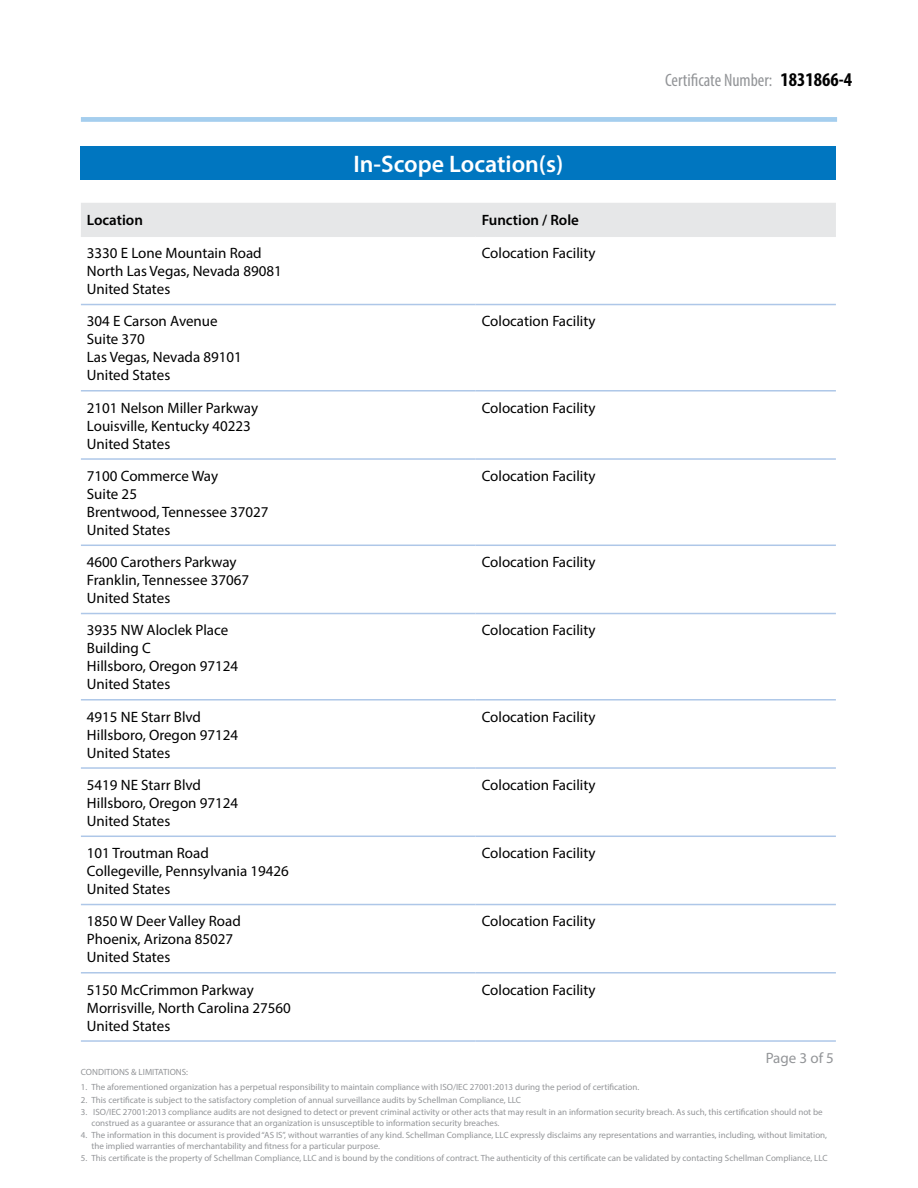
<style>
.page{position:relative;width:918px;height:1188px;background:#fff}
.page>*{position:absolute;margin:0;border:0;box-sizing:border-box;transform-origin:0 0}
.t1{font:600 24px "Myriad Pro";color:#fff}
.t2{font:condensed 18px "Myriad Pro";color:#939598}
.t3{font:15px/18px "Myriad Pro";color:#000}
.t4{font:600 15px "Myriad Pro";color:#000}
.t5{font:15px "Myriad Pro";color:#939598}
.t6{font:9px/10.8px "Myriad Pro";color:#939598}
.s1{font-weight:700;font-size:19.5px;color:#000}
</style>
<div class="page">
<div style="left:81px;top:117px;width:756px;height:5px;background:#a5ceee"></div>
<div style="left:81px;top:146px;width:755px;height:34px;background:#0076c0"></div>
<div style="left:81px;top:203px;width:755px;height:33px;background:#e6e7e8"></div>
<hr style="left:81px;top:236px;width:395px;height:1px;background:#e6e7e8">
<hr style="left:476px;top:236px;width:360px;height:1px;background:#e6e7e8">
<hr style="left:81px;top:304px;width:395px;height:1px;background:#aec7e8">
<hr style="left:476px;top:304px;width:360px;height:1px;background:#aec7e8">
<hr style="left:81px;top:390px;width:395px;height:2px;background:#aec7e8">
<hr style="left:476px;top:390px;width:360px;height:2px;background:#aec7e8">
<hr style="left:81px;top:458px;width:395px;height:2px;background:#aec7e8">
<hr style="left:476px;top:458px;width:360px;height:2px;background:#aec7e8">
<hr style="left:81px;top:545px;width:395px;height:1px;background:#aec7e8">
<hr style="left:476px;top:545px;width:360px;height:1px;background:#aec7e8">
<hr style="left:81px;top:613px;width:395px;height:1px;background:#aec7e8">
<hr style="left:476px;top:613px;width:360px;height:1px;background:#aec7e8">
<hr style="left:81px;top:699px;width:395px;height:2px;background:#aec7e8">
<hr style="left:476px;top:699px;width:360px;height:2px;background:#aec7e8">
<hr style="left:81px;top:767px;width:395px;height:2px;background:#aec7e8">
<hr style="left:476px;top:767px;width:360px;height:2px;background:#aec7e8">
<hr style="left:81px;top:836px;width:395px;height:1px;background:#aec7e8">
<hr style="left:476px;top:836px;width:360px;height:1px;background:#aec7e8">
<hr style="left:81px;top:904px;width:395px;height:1px;background:#aec7e8">
<hr style="left:476px;top:904px;width:360px;height:1px;background:#aec7e8">
<hr style="left:81px;top:972px;width:395px;height:2px;background:#aec7e8">
<hr style="left:476px;top:972px;width:360px;height:2px;background:#aec7e8">
<hr style="left:81px;top:1040px;width:395px;height:2px;background:#aec7e8">
<hr style="left:476px;top:1040px;width:360px;height:2px;background:#aec7e8">
<h1 class="t1" style="left:353px;top:148px;width:212px">In-Scope Location(s)</h1>
<h3 class="t4" style="left:87px;top:211px;width:58px">Location</h3>
<h3 class="t4" style="left:482px;top:211px;width:99px">Function / Role</h3>
<h3 class="t3" style="left:87px;top:244px;width:196px">3330 E Lone Mountain Road<br>North Las Vegas, Nevada 89081<br>United States</h3>
<h3 class="t3" style="left:482px;top:244px;width:115px">Colocation Facility</h3>
<h3 class="t3" style="left:87px;top:312px;width:157px">304 E Carson Avenue<br>Suite 370<br>Las Vegas, Nevada 89101<br>United States</h3>
<h3 class="t3" style="left:482px;top:312px;width:115px">Colocation Facility</h3>
<h3 class="t3" style="left:87px;top:398px;width:173px">2101 Nelson Miller Parkway<br>Louisville, Kentucky 40223<br>United States</h3>
<h3 class="t3" style="left:482px;top:398px;width:115px">Colocation Facility</h3>
<h3 class="t3" style="left:87px;top:467px;width:183px">7100 Commerce Way<br>Suite 25<br>Brentwood, Tennessee 37027<br>United States</h3>
<h3 class="t3" style="left:482px;top:467px;width:115px">Colocation Facility</h3>
<h3 class="t3" style="left:87px;top:553px;width:164px">4600 Carothers Parkway<br>Franklin, Tennessee 37067<br>United States</h3>
<h3 class="t3" style="left:482px;top:553px;width:115px">Colocation Facility</h3>
<h3 class="t3" style="left:87px;top:621px;width:153px">3935 NW Aloclek Place<br>Building C<br>Hillsboro, Oregon 97124<br>United States</h3>
<h3 class="t3" style="left:482px;top:621px;width:115px">Colocation Facility</h3>
<h3 class="t3" style="left:87px;top:707px;width:153px">4915 NE Starr Blvd<br>Hillsboro, Oregon 97124<br>United States</h3>
<h3 class="t3" style="left:482px;top:707px;width:115px">Colocation Facility</h3>
<h3 class="t3" style="left:87px;top:776px;width:153px">5419 NE Starr Blvd<br>Hillsboro, Oregon 97124<br>United States</h3>
<h3 class="t3" style="left:482px;top:776px;width:115px">Colocation Facility</h3>
<h3 class="t3" style="left:87px;top:844px;width:204px">101 Troutman Road<br>Collegeville, Pennsylvania 19426<br>United States</h3>
<h3 class="t3" style="left:482px;top:844px;width:115px">Colocation Facility</h3>
<h3 class="t3" style="left:87px;top:912px;width:155px">1850 W Deer Valley Road<br>Phoenix, Arizona 85027<br>United States</h3>
<h3 class="t3" style="left:482px;top:912px;width:115px">Colocation Facility</h3>
<h3 class="t3" style="left:87px;top:980px;width:206px">5150 McCrimmon Parkway<br>Morrisville, North Carolina 27560<br>United States</h3>
<h3 class="t3" style="left:482px;top:980px;width:115px">Colocation Facility</h3>
<h2 class="t2" style="left:665px;top:69px;width:188px">Certificate Number: <span class="s1">1831866-4</span></h2>
<h3 class="t5" style="left:766px;top:1048px;width:70px">Page 3 of 5</h3>
<p class="t6" style="left:81px;top:1066px;width:109px">CONDITIONS &amp; LIMITATIONS:</p>
<p class="t6" style="left:81px;top:1082px;width:560px">1. The aforementioned organization has a perpetual responsibility to maintain compliance with ISO/IEC 27001:2013 during the period of certification.</p>
<p class="t6" style="left:81px;top:1094px;width:442px">2. This certificate is subject to the satisfactory completion of annual surveillance audits by Schellman Compliance, LLC</p>
<p class="t6" style="left:91px;top:1106px;width:733px;text-indent:-11px">3. ISO/IEC 27001:2013 compliance audits are not designed to detect or prevent criminal activity or other acts that may result in an information security breach. As such, this certification should not be construed as a guarantee or assurance that an organization is unsusceptible to information security breaches.</p>
<p class="t6" style="left:91px;top:1129px;width:737px;text-indent:-11px">4. The information in this document is provided “AS IS”, without warranties of any kind. Schellman Compliance, LLC expressly disclaims any representations and warranties, including, without limitation, the implied warranties of merchantability and fitness for a particular purpose.</p>
<p class="t6" style="left:81px;top:1152px;width:748px">5. This certificate is the property of Schellman Compliance, LLC and is bound by the conditions of contract. The authenticity of this certificate can be validated by contacting Schellman Compliance, LLC</p>
</div>
